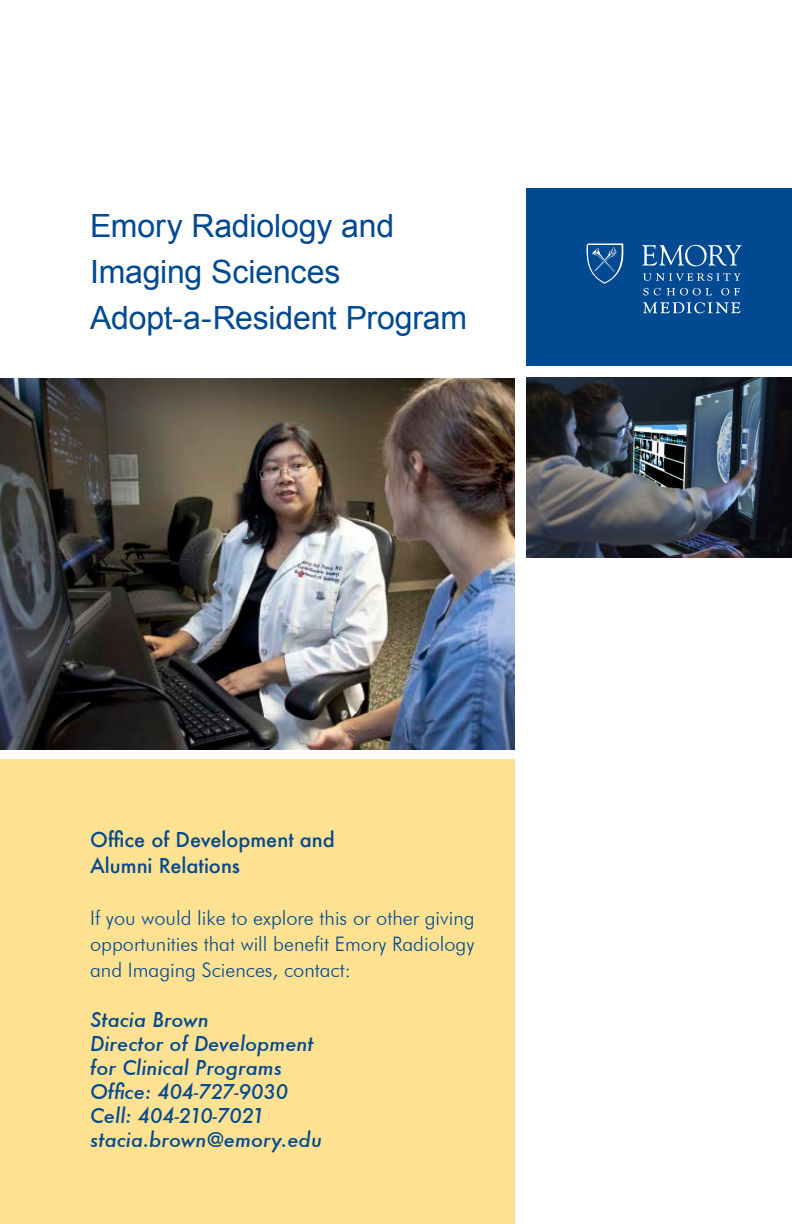
<style>
.page{position:relative;width:792px;height:1224px;background:#fff}
.page>*{position:absolute;margin:0;border:0;box-sizing:border-box;transform-origin:0 0}
.t1{font:32px "Arial";letter-spacing:-.005em;color:#014990}
.t2{font:300 20px/26px "Futura BT";color:#014990;text-align:justify}
.t3{font:italic 500 20px "Futura";color:#014990}
.t4{font:500 20px "Futura";color:#014990}
</style>
<div class="page">
<img style="left:0;top:378px;width:515px;height:372px">
<div style="left:0;top:760px;width:515px;height:464px;background:#ffe192"></div>
<img style="left:527px;top:377px;width:265px;height:181px">
<div style="left:527px;top:188px;width:265px;height:178px;background:#014990"></div>
<svg style="left:643px;top:288px;width:69px;height:7px"></svg>
<svg style="left:721px;top:288px;width:19px;height:7px"></svg>
<svg style="left:643px;top:302px;width:98px;height:11px"></svg>
<svg style="left:642px;top:245px;width:100px;height:21px"></svg>
<svg style="left:643px;top:273px;width:98px;height:8px"></svg>
<svg style="left:587px;top:243px;width:37px;height:41px"></svg>
<p class="t1" style="left:90px;top:205px;width:305px">Emory Radiology and</p>
<p class="t1" style="left:90px;top:251px;width:252px">Imaging Sciences</p>
<p class="t1" style="left:90px;top:297px;width:378px">Adopt-a-Resident Program</p>
<p class="t4" style="left:90px;top:825px;width:246px">Office of Development and</p>
<p class="t4" style="left:90px;top:851px;width:151px">Alumni Relations</p>
<p class="t2" style="left:90px;top:904px;width:386px">If you would like to explore this or other giving opportunities that will benefit Emory Radiology and Imaging Sciences, contact:</p>
<p class="t3" style="left:90px;top:1005px;width:120px">Stacia Brown</p>
<p class="t3" style="left:90px;top:1029px;width:225px">Director of Development</p>
<p class="t3" style="left:90px;top:1053px;width:193px">for Clinical Programs</p>
<p class="t3" style="left:90px;top:1077px;width:200px">Office: 404-727-9030</p>
<p class="t3" style="left:90px;top:1101px;width:176px">Cell: 404-210-7021</p>
<p class="t3" style="left:90px;top:1125px;width:233px">stacia.brown@emory.edu</p>
</div>
